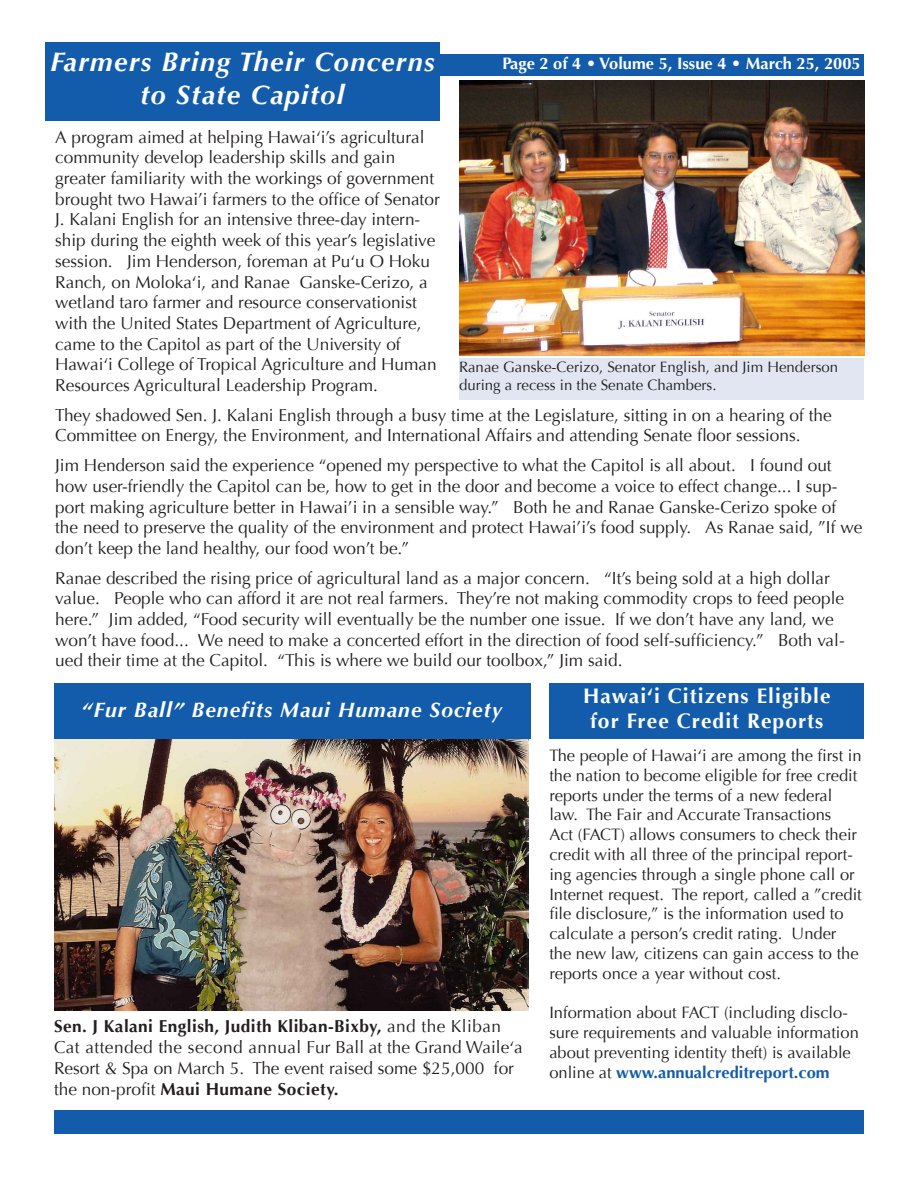
<style>
.page{position:relative;width:918px;height:1188px;background:#fff}
.page>*{position:absolute;margin:0;border:0;box-sizing:border-box;transform-origin:0 0}
.t1{font:italic 700 27px "Optima";letter-spacing:.05em;color:#fff}
.t2{font:700 21px/25.2px "Optima";letter-spacing:.05em;color:#fff;text-align:center}
.t3{font:italic 700 21px "Optima";letter-spacing:.05em;color:#fff}
.t4{font:17.25px/20.7px "Optima";color:#231f20}
.t5{font:16.5px/19.8px "Optima";color:#231f20}
.t6{font:700 16.5px "Optima";color:#fff}
.t7{font:15px/18px "Optima";color:#231f20}
.s1{font-weight:700}
.s2{font-weight:700;color:#135cab}
</style>
<div class="page">
<div style="left:54px;top:1111px;width:810px;height:23px;background:#135cab"></div>
<div style="left:550px;top:684px;width:314px;height:55px;background:#135cab"></div>
<img style="left:459px;top:81px;width:405px;height:274px">
<img style="left:54px;top:739px;width:474px;height:272px">
<div style="left:459px;top:359px;width:405px;height:41px;background:#e2e6f3"></div>
<div style="left:53px;top:54px;width:811px;height:22px;background:#135cab"></div>
<div style="left:45px;top:42px;width:395px;height:78px;background:#135cab"></div>
<div style="left:54px;top:684px;width:476px;height:55px;background:#135cab"></div>
<h1 class="t1" style="left:50px;top:46px;width:386px">Farmers Bring Their Concerns</h1>
<p class="t6" style="left:503px;top:54px;width:360px">Page 2 of 4 • Volume 5, Issue 4 • March 25, 2005</p>
<h1 class="t1" style="left:141px;top:79px;width:205px">to State Capitol</h1>
<p class="t4" style="left:55px;top:127px;width:386px">A program aimed at helping Hawai‘i’s agricultural community develop leadership skills and gain greater familiarity with the workings of government brought two Hawai’i farmers to the office of Senator J. Kalani English for an intensive three-day intern&shy;ship during the eighth week of this year’s legislative session. Jim Henderson, foreman at Pu‘u O Hoku Ranch, on Moloka‘i, and Ranae Ganske-Cerizo, a wetland taro farmer and resource conservationist with the United States Department of Agriculture, came to the Capitol as part of the University of Hawai‘i College of Tropical Agriculture and Human Resources Agricultural Leadership Program.</p>
<p class="t4" style="left:55px;top:405px;width:778px">They shadowed Sen. J. Kalani English through a busy time at the Legislature, sitting in on a hearing of the<br>Committee on Energy, the Environment, and International Affairs and attending Senate floor sessions.</p>
<p class="t4" style="left:55px;top:455px;width:809px">Jim Henderson said the experience “opened my perspective to what the Capitol is all about. I found out how user-friendly the Capitol can be, how to get in the door and become a voice to effect change... I sup&shy;port making agriculture better in Hawai’i in a sensible way.” Both he and Ranae Ganske-Cerizo spoke of the need to preserve the quality of the environment and protect Hawai’i’s food supply. As Ranae said, ”If we don’t keep the land healthy, our food won’t be.”</p>
<p class="t4" style="left:55px;top:568px;width:791px">Ranae described the rising price of agricultural land as a major concern. “It’s being sold at a high dollar value. People who can afford it are not real farmers. They’re not making commodity crops to feed people here.” Jim added, “Food security will eventually be the number one issue. If we don’t have any land, we won’t have food... We need to make a concerted effort in the direction of food self-sufficiency.” Both val&shy;ued their time at the Capitol. “This is where we build our toolbox,” Jim said.</p>
<p class="t7" style="left:459px;top:359px;width:381px">Ranae Ganske-Cerizo, Senator English, and Jim Henderson during a recess in the Senate Chambers.</p>
<p class="t3" style="left:82px;top:698px;width:422px">“Fur Ball” Benefits Maui Humane Society</p>
<p class="t4" style="left:54px;top:1016px;width:470px"><span class="s1">Sen. J Kalani English, Judith Kliban-Bixby,</span> and the Kliban Cat attended the second annual Fur Ball at the Grand Waile‘a Resort &amp; Spa on March 5. The event raised some $25,000 for the non-profit <span class="s1">Maui Humane Society.</span></p>
<p class="t2" style="left:583px;top:683px;width:249px">Hawai‘i Citizens Eligible for Free Credit Reports</p>
<p class="t5" style="left:549px;top:746px;width:314px">The people of Hawai‘i are among the first in the nation to become eligible for free credit reports under the terms of a new federal law. The Fair and Accurate Transactions<br>Act (FACT) allows consumers to check their credit with all three of the principal report&shy;ing agencies through a single phone call or Internet request. The report, called a ”credit file disclosure,” is the information used to calculate a person’s credit rating. Under the new law, citizens can gain access to the reports once a year without cost.</p>
<p class="t5" style="left:549px;top:1003px;width:311px">Information about FACT (including disclo&shy;sure requirements and valuable information about preventing identity theft) is available online at <span class="s2">www.annualcreditreport.com</span></p>
</div>
